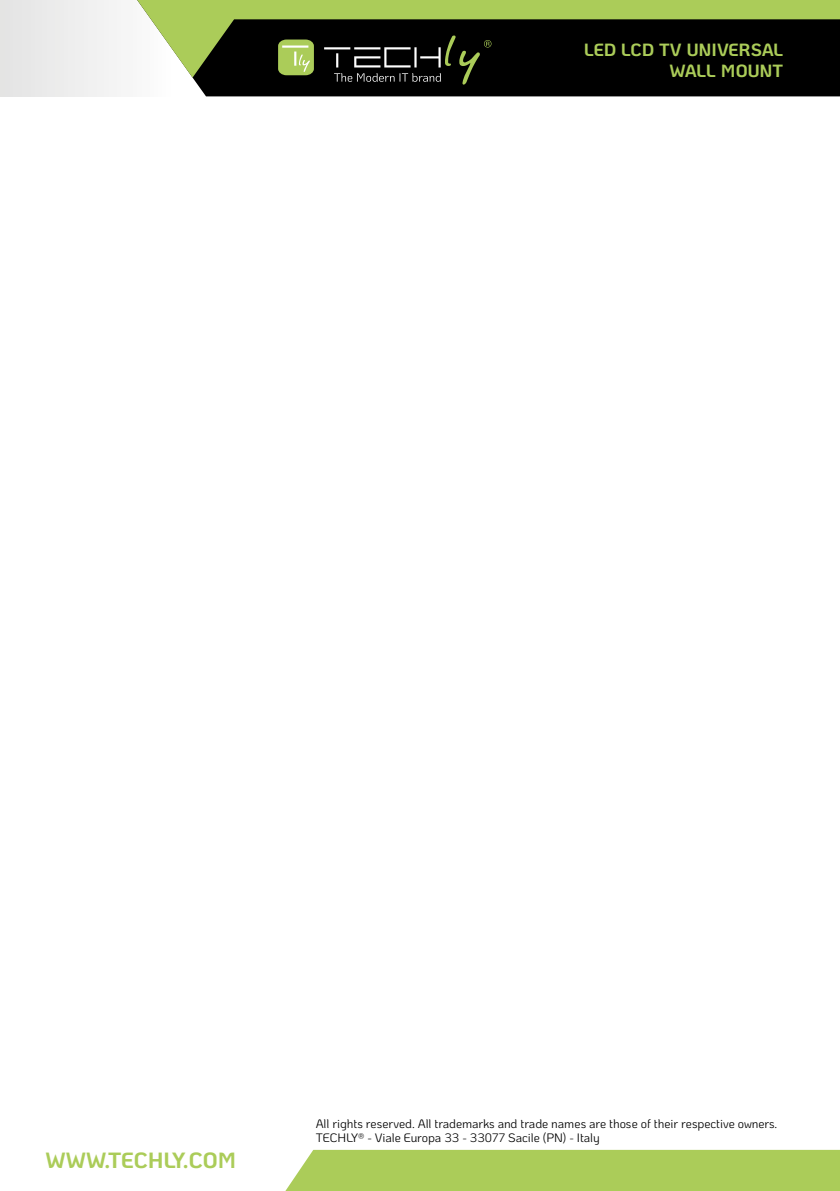
<style>
.page{position:relative;width:840px;height:1191px;background:#fff}
.page>*{position:absolute;margin:0;border:0;box-sizing:border-box;transform-origin:0 0}
.t1{font:700 22px "Ko Ho";color:#abcc59}
.t2{font:700 17.6px/21.2px "Ko Ho";color:#abcc59;text-align:right}
.t3{font:12.2px/14px "Ko Ho";letter-spacing:-.005em;color:#000}
</style>
<div class="page">
<div style="left:285px;top:1149px;width:554px;height:42px;background:#abcc59"></div>
<svg style="left:125px;top:0;width:714px;height:96px;fill:#000"></svg>
<svg style="left:137px;top:0;width:702px;height:78px;background:#455129"></svg>
<hr style="left:324px;top:47px;width:26px;height:2px;background:#fff">
<svg style="left:278px;top:40px;width:36px;height:35px"></svg>
<svg style="left:334px;top:35px;width:157px;height:50px;background:#1e201b"></svg>
<h2 class="t2" style="left:584px;top:39px;width:200px">LED LCD TV UNIVERSAL<br>WALL MOUNT</h2>
<h1 class="t1" style="left:45px;top:1142px;width:192px">WWW.TECHLY.COM</h1>
<p class="t3" style="left:315px;top:1116px;width:463px">All rights reserved. All trademarks and trade names are those of their respective owners.<br>TECHLY® - Viale Europa 33 - 33077 Sacile (PN) - Italy</p>
</div>
